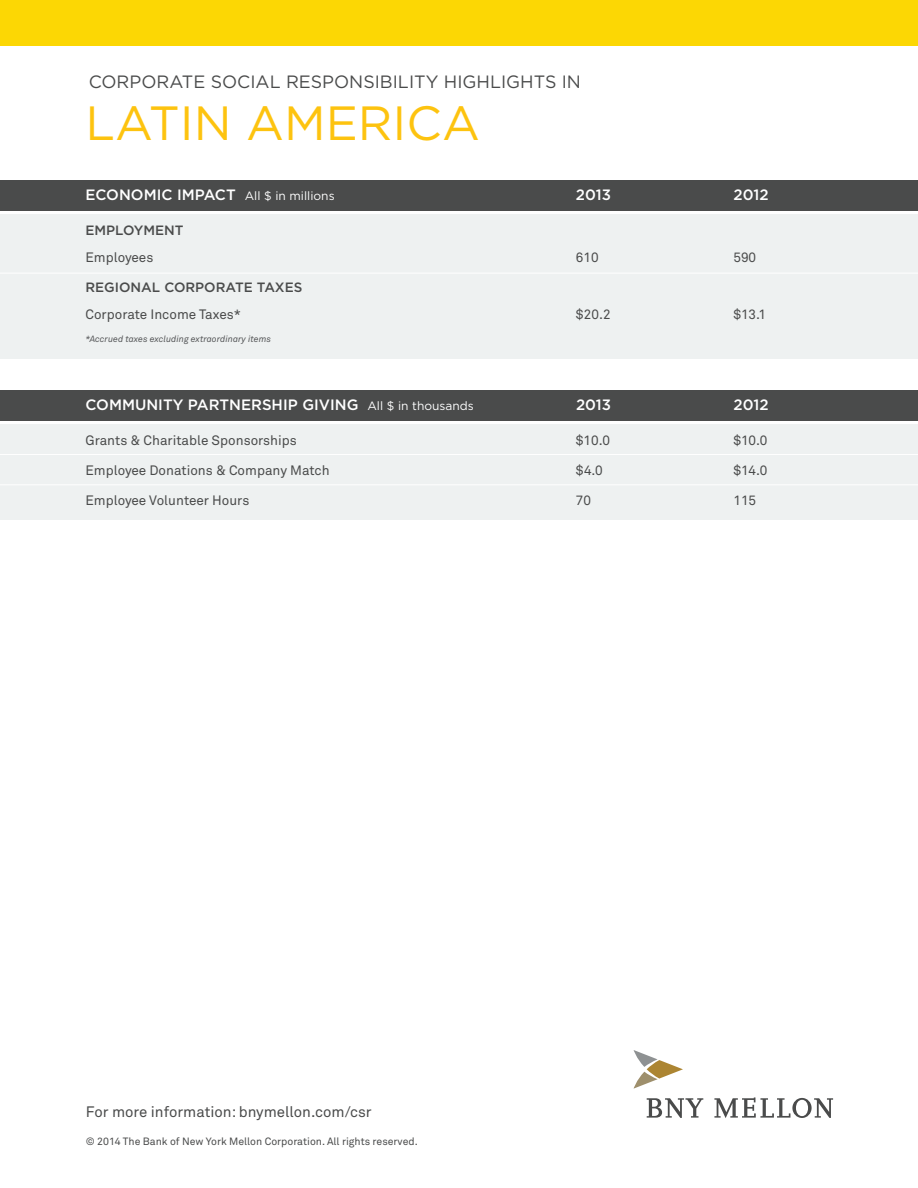
<style>
.page{position:relative;width:918px;height:1188px;background:#fff}
.page>*{position:absolute;margin:0;border:0;box-sizing:border-box;transform-origin:0 0}
.t1{font:48px "Gotham";color:#fdc30f}
.t2{font:17.85px "Gotham";color:#4a4b4b}
.t3{font:500 15px "Gotham";color:#fff}
.t4{font:15px "Akkurat Pro";color:#4a4b4b}
.t5{font:13.5px "Akkurat Pro";color:#4a4b4b}
.t6{font:500 13.5px "Gotham";color:#4a4b4b}
.t7{font:10.5px "Akkurat Pro";color:#4a4b4b}
.t8{font:italic 9px "Akkurat Pro";color:#57585a}
.s1{font-weight:400;font-size:12px}
</style>
<div class="page">
<div style="left:0;top:214px;width:918px;height:145px;background:#eef1f1"></div>
<hr style="left:0;top:273px;width:918px;height:1px;background:#fff">
<div style="left:0;top:424px;width:918px;height:96px;background:#eef1f1"></div>
<hr style="left:0;top:454px;width:918px;height:1px;background:#fff">
<hr style="left:0;top:484px;width:918px;height:1px;background:#fff">
<div style="left:0;top:0;width:917px;height:45px;background:#fcd704"></div>
<div style="left:0;top:180px;width:918px;height:30px;background:#4a4b4b"></div>
<div style="left:0;top:390px;width:918px;height:30px;background:#4a4b4b"></div>
<svg style="left:714px;top:1097px;width:119px;height:21px"></svg>
<svg style="left:647px;top:1098px;width:56px;height:20px"></svg>
<svg style="left:634px;top:1050px;width:49px;height:39px"></svg>
<p class="t2" style="left:89px;top:71px;width:494px">CORPORATE SOCIAL RESPONSIBILITY HIGHLIGHTS IN</p>
<p class="t1" style="left:86px;top:97px;width:396px">LATIN AMERICA</p>
<p class="t3" style="left:86px;top:186px;width:251px">ECONOMIC IMPACT <span class="s1">All $ in millions</span></p>
<p class="t3" style="left:576px;top:186px;width:37px">2013</p>
<p class="t3" style="left:733px;top:186px;width:37px">2012</p>
<p class="t6" style="left:86px;top:223px;width:100px">EMPLOYMENT</p>
<p class="t5" style="left:86px;top:250px;width:69px">Employees</p>
<p class="t5" style="left:576px;top:250px;width:24px">610</p>
<p class="t5" style="left:734px;top:250px;width:24px">590</p>
<p class="t6" style="left:86px;top:280px;width:218px">REGIONAL CORPORATE TAXES</p>
<p class="t5" style="left:86px;top:307px;width:157px">Corporate Income Taxes*</p>
<p class="t5" style="left:576px;top:307px;width:36px">$20.2</p>
<p class="t5" style="left:734px;top:307px;width:34px">$13.1</p>
<p class="t8" style="left:86px;top:334px;width:187px">*Accrued taxes excluding extraordinary items</p>
<p class="t3" style="left:86px;top:396px;width:390px">COMMUNITY PARTNERSHIP GIVING <span class="s1">All $ in thousands</span></p>
<p class="t3" style="left:576px;top:396px;width:37px">2013</p>
<p class="t3" style="left:734px;top:396px;width:37px">2012</p>
<p class="t5" style="left:86px;top:432px;width:213px">Grants &amp; Charitable Sponsorships</p>
<p class="t5" style="left:576px;top:432px;width:36px">$10.0</p>
<p class="t5" style="left:734px;top:432px;width:36px">$10.0</p>
<p class="t5" style="left:86px;top:462px;width:246px">Employee Donations &amp; Company Match</p>
<p class="t5" style="left:576px;top:462px;width:28px">$4.0</p>
<p class="t5" style="left:734px;top:462px;width:35px">$14.0</p>
<p class="t5" style="left:86px;top:492px;width:165px">Employee Volunteer Hours</p>
<p class="t5" style="left:576px;top:492px;width:17px">70</p>
<p class="t5" style="left:734px;top:492px;width:24px">115</p>
<p class="t4" style="left:86px;top:1103px;width:287px">For more information: bnymellon.com/csr</p>
<p class="t7" style="left:86px;top:1136px;width:333px">© 2014 The Bank of New York Mellon Corporation. All rights reserved.</p>
</div>
